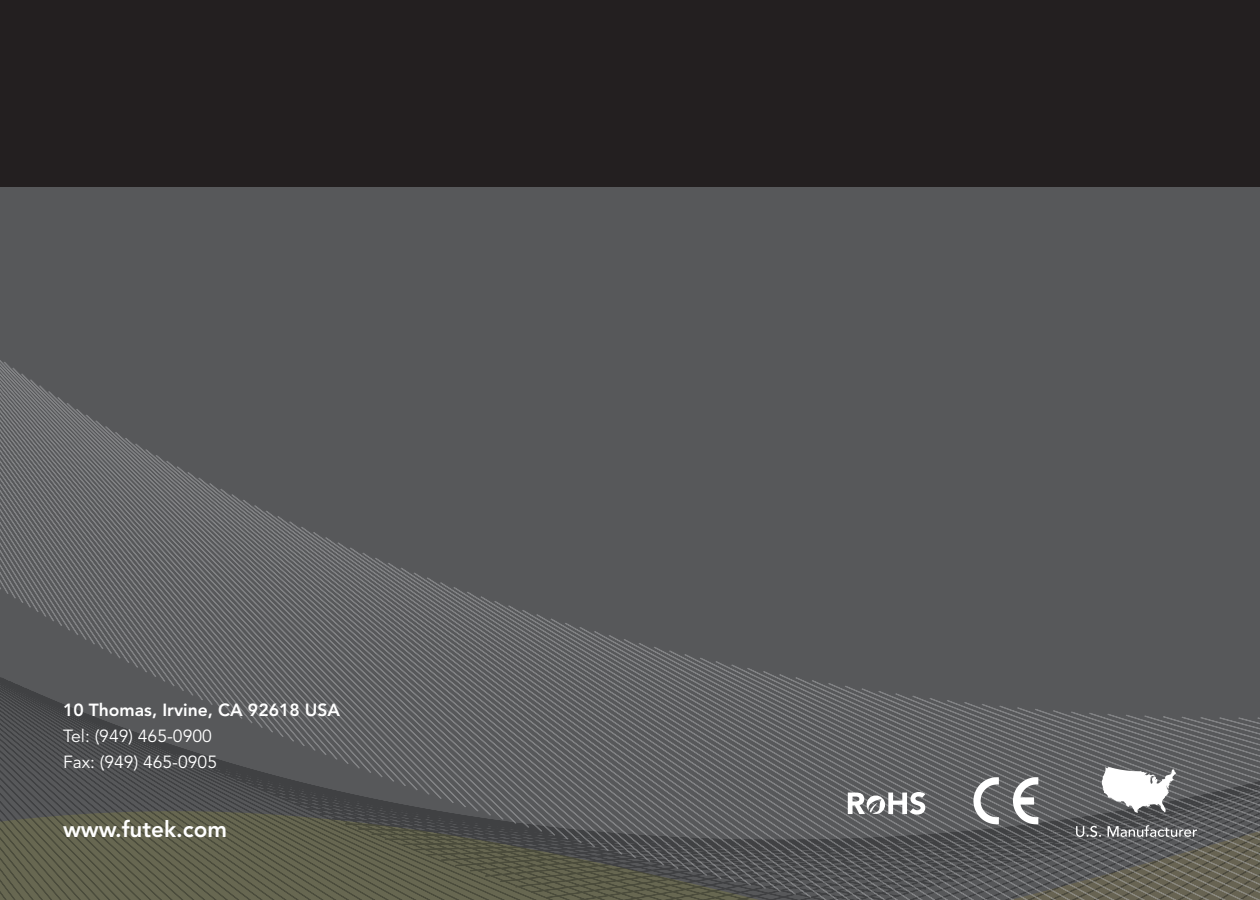
<style>
.page{position:relative;width:1260px;height:900px;background:#fff}
.page>*{position:absolute;margin:0;border:0;box-sizing:border-box;transform-origin:0 0}
.t1{font:800 22.5px "Avenir";color:#fff}
.t2{font:17.5px "Avenir";color:#fff}
.t3{font:800 17.5px "Avenir";color:#fff}
</style>
<div class="page">
<div style="left:0;top:148px;width:1260px;height:752px;background:#57585a"></div>
<svg style="left:0;top:785px;width:186px;height:115px"></svg>
<svg style="left:3px;top:362px;width:9px;height:425px"></svg>
<svg style="left:12px;top:368px;width:8px;height:423px"></svg>
<svg style="left:20px;top:374px;width:9px;height:421px"></svg>
<svg style="left:29px;top:379px;width:9px;height:421px"></svg>
<svg style="left:38px;top:385px;width:9px;height:419px"></svg>
<svg style="left:47px;top:391px;width:9px;height:417px"></svg>
<svg style="left:56px;top:397px;width:10px;height:415px"></svg>
<svg style="left:66px;top:403px;width:9px;height:413px"></svg>
<svg style="left:75px;top:409px;width:10px;height:411px"></svg>
<svg style="left:85px;top:415px;width:9px;height:409px"></svg>
<svg style="left:94px;top:420px;width:10px;height:408px"></svg>
<svg style="left:104px;top:426px;width:10px;height:406px"></svg>
<svg style="left:114px;top:432px;width:10px;height:404px"></svg>
<svg style="left:124px;top:438px;width:10px;height:402px"></svg>
<svg style="left:134px;top:444px;width:10px;height:400px"></svg>
<svg style="left:144px;top:449px;width:11px;height:399px"></svg>
<svg style="left:155px;top:455px;width:10px;height:397px"></svg>
<svg style="left:165px;top:461px;width:11px;height:394px"></svg>
<svg style="left:176px;top:466px;width:11px;height:393px"></svg>
<svg style="left:187px;top:472px;width:10px;height:391px"></svg>
<svg style="left:197px;top:478px;width:11px;height:388px"></svg>
<svg style="left:208px;top:483px;width:11px;height:387px"></svg>
<svg style="left:219px;top:489px;width:12px;height:384px"></svg>
<svg style="left:231px;top:494px;width:11px;height:382px"></svg>
<svg style="left:242px;top:500px;width:11px;height:380px"></svg>
<svg style="left:253px;top:505px;width:12px;height:378px"></svg>
<svg style="left:265px;top:511px;width:11px;height:375px"></svg>
<svg style="left:276px;top:516px;width:12px;height:373px"></svg>
<svg style="left:288px;top:521px;width:12px;height:371px"></svg>
<svg style="left:300px;top:527px;width:12px;height:368px"></svg>
<div style="left:0;top:0;width:1260px;height:186px;background:#231f20"></div>
<svg style="left:307px;top:656px;width:953px;height:244px"></svg>
<p class="t3" style="left:63px;top:699px;width:279px">10 Thomas, Irvine, CA 92618 USA</p>
<p class="t2" style="left:63px;top:725px;width:150px">Tel: (949) 465-0900</p>
<p class="t2" style="left:63px;top:751px;width:156px">Fax: (949) 465-0905</p>
<p class="t1" style="left:63px;top:816px;width:166px">www.futek.com</p>
</div>
